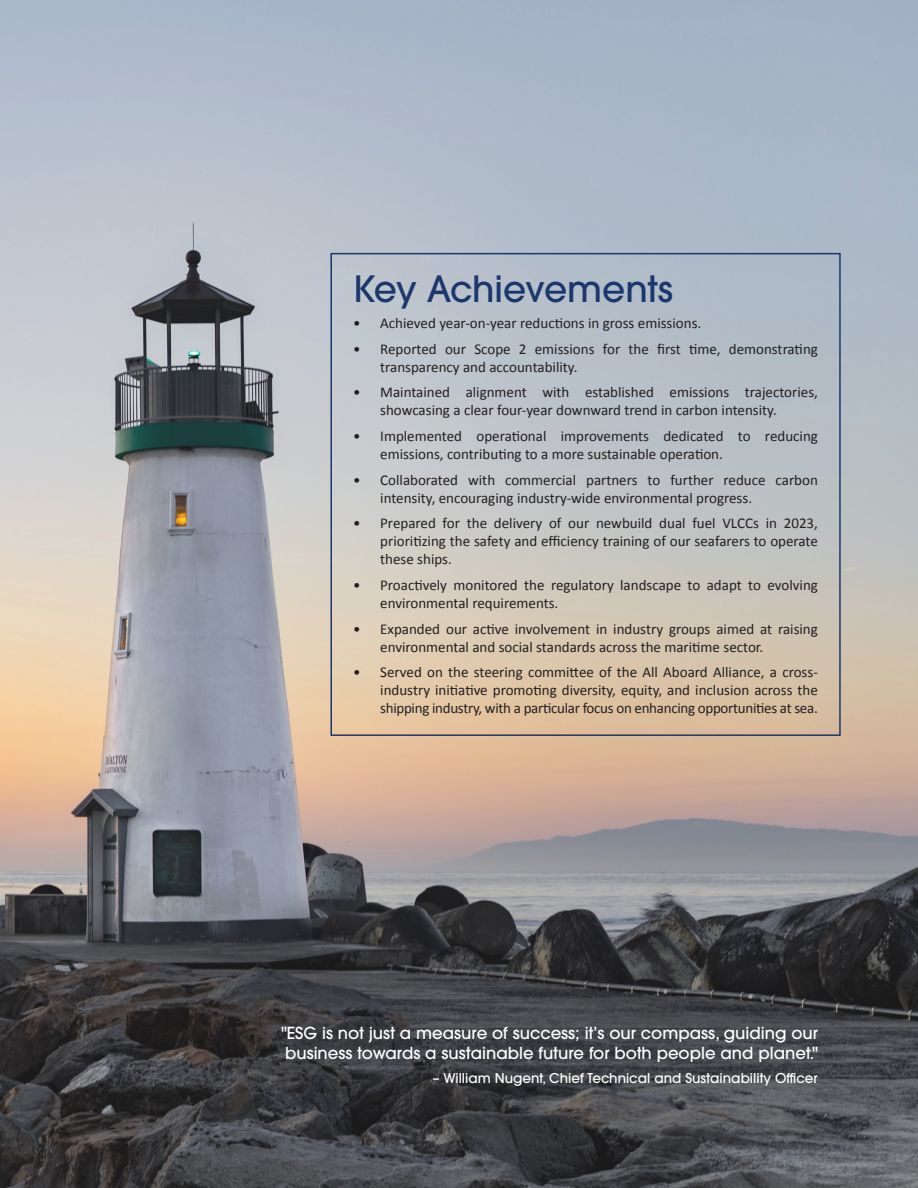
<style>
.page{position:relative;width:918px;height:1188px;background:#fff}
.page>*{position:absolute;margin:0;border:0;box-sizing:border-box;transform-origin:0 0}
.t1{font:500 36px "ITC Avant Garde Std";color:#1b376c}
.Heading{font:500 16.5px/19.8px "ITC Avant Garde Std";color:#fff}
.t2{font:15px/18px "Calibri";color:#231f20}
.Heading-2{font:500 13.5px "ITC Avant Garde Std";color:#fff}
</style>
<div class="page">
<img style="left:0;top:0;width:918px;height:1188px">
<div style="left:330px;top:253px;width:511px;height:483px;border:2px solid #1b376c"></div>
<p class="t1" style="left:353px;top:266px;width:321px">Key Achievements</p>
<p class="t2" style="left:353px;top:314px;width:350px">• Achieved year-on-year reductions in gross emissions.</p>
<p class="t2" style="left:380px;top:339px;width:439px;text-indent:-27px">• Reported our Scope 2 emissions for the first time, demonstrating transparency and accountability.</p>
<p class="t2" style="left:380px;top:383px;width:439px;text-indent:-27px">• Maintained alignment with established emissions trajectories, showcasing a clear four-year downward trend in carbon intensity.</p>
<p class="t2" style="left:380px;top:427px;width:439px;text-indent:-27px">• Implemented operational improvements dedicated to reducing emissions, contributing to a more sustainable operation.</p>
<p class="t2" style="left:380px;top:470px;width:439px;text-indent:-27px">• Collaborated with commercial partners to further reduce carbon intensity, encouraging industry-wide environmental progress.</p>
<p class="t2" style="left:380px;top:514px;width:439px;text-align:justify;text-indent:-27px">• Prepared for the delivery of our newbuild dual fuel VLCCs in 2023, prioritizing the safety and efficiency training of our seafarers to operate these ships.</p>
<p class="t2" style="left:380px;top:575px;width:439px;text-indent:-27px">• Proactively monitored the regulatory landscape to adapt to evolving environmental requirements.</p>
<p class="t2" style="left:380px;top:619px;width:439px;text-indent:-27px">• Expanded our active involvement in industry groups aimed at raising environmental and social standards across the maritime sector.</p>
<p class="t2" style="left:380px;top:663px;width:439px;text-align:justify;text-indent:-27px">• Served on the steering committee of the All Aboard Alliance, a cross&shy;industry initiative promoting diversity, equity, and inclusion across the shipping industry, with a particular focus on enhancing opportunities at sea.</p>
<p class="Heading" style="left:281px;top:1023px;width:538px">"ESG is not just a measure of success; it’s our compass, guiding our business towards a sustainable future for both people and planet."</p>
<p class="Heading-2" style="left:433px;top:1070px;width:386px">– William Nugent, Chief Technical and Sustainability Officer</p>
</div>
